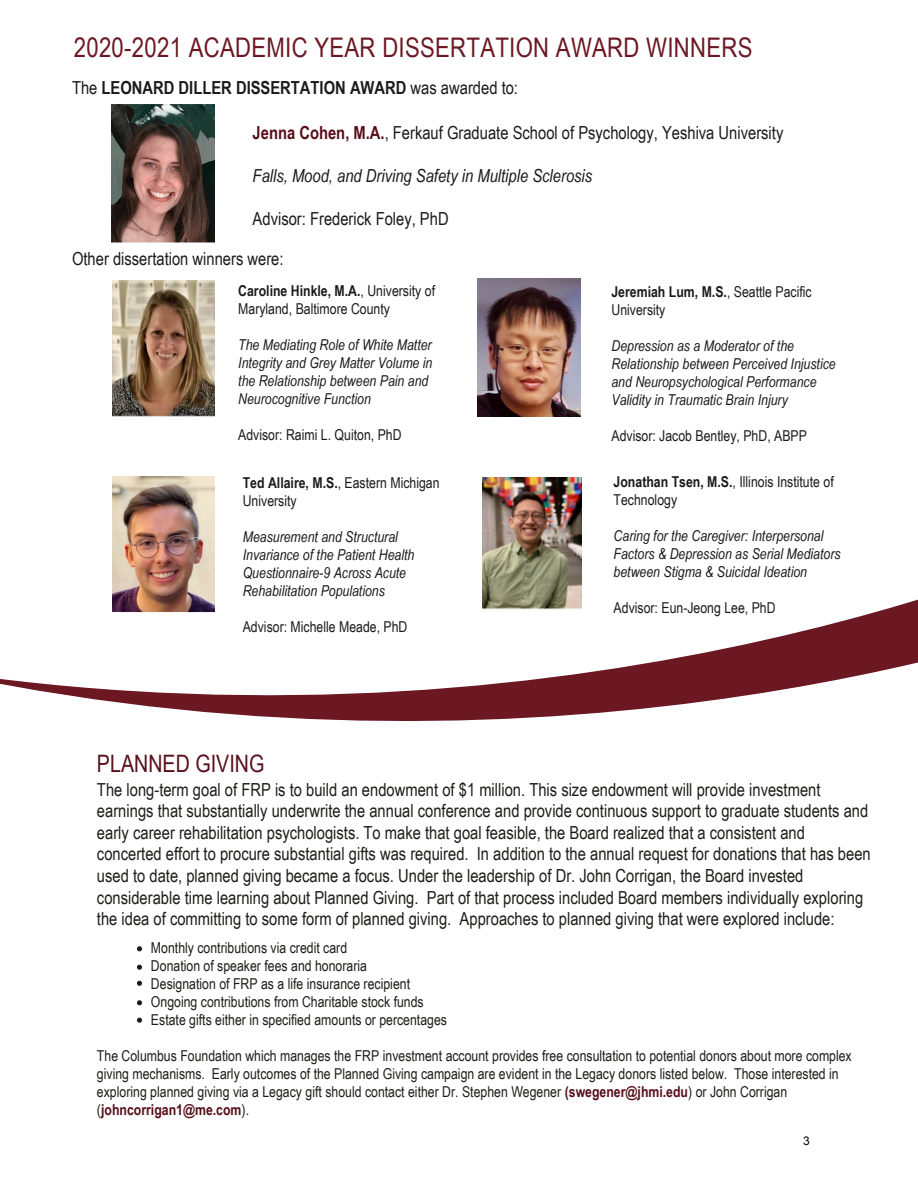
<style>
.page{position:relative;width:918px;height:1188px;background:#fff}
.page>*{position:absolute;margin:0;border:0;box-sizing:border-box;transform-origin:0 0}
.t1{font:27px "Arial Narrow";letter-spacing:.01em;color:#6c1823}
.t2{font:24px "Arial Narrow";color:#580f1b}
.t3{font:18px/21.6px "Arial Narrow";color:#1d1d1b}
.t4{font:18px/39.2px "Arial Narrow";color:#1a1b1a}
.t5{font:700 18px "Arial Narrow";color:#1a1b1a}
.t6{font:italic 18px "Arial Narrow";color:#1a1b1a}
.t7{font:15px/18px "Arial Narrow";color:#1d1d1b}
.t8{font:italic 15px/18px "Arial Narrow";color:#1a1b1a}
.t9{font:15px/18px "Arial Narrow";color:#1a1b1a}
.t10{font:12px "Arial";color:#000}
.s1{font-weight:400}
.s2{font-weight:700;color:#580f1b}
.s3{font-weight:700}
</style>
<div class="page">
<svg style="left:0;top:519px;width:918px;height:203px"></svg>
<svg style="left:137px;top:946px;width:5px;height:5px"></svg>
<svg style="left:137px;top:965px;width:5px;height:5px"></svg>
<svg style="left:137px;top:981px;width:5px;height:5px"></svg>
<svg style="left:137px;top:1000px;width:5px;height:5px"></svg>
<svg style="left:137px;top:1018px;width:5px;height:5px"></svg>
<img style="left:111px;top:104px;width:104px;height:138px">
<img style="left:113px;top:280px;width:102px;height:136px">
<img style="left:478px;top:279px;width:103px;height:137px">
<img style="left:482px;top:478px;width:99px;height:132px">
<img style="left:113px;top:477px;width:102px;height:136px">
<h1 class="t1" style="left:74px;top:28px;width:680px">2020-2021 ACADEMIC YEAR DISSERTATION AWARD WINNERS</h1>
<p class="t5" style="left:72px;top:74px;width:448px"><span class="s1">The</span> LEONARD DILLER DISSERTATION AWARD <span class="s1">was awarded to:</span></p>
<p class="t4" style="left:253px;top:113px;width:532px"><span class="s2">Jenna Cohen, M.A.</span>, Ferkauf Graduate School of Psychology, Yeshiva University</p>
<p class="t6" style="left:253px;top:163px;width:341px">Falls, Mood, and Driving Safety in Multiple Sclerosis</p>
<p class="t4" style="left:72px;top:199px;width:378px;text-indent:181px">Advisor: Frederick Foley, PhD<br>Other dissertation winners were:</p>
<p class="t9" style="left:238px;top:281px;width:198px"><span class="s3">Caroline Hinkle, M.A.</span>, University of<br>Maryland, Baltimore County</p>
<p class="t8" style="left:238px;top:335px;width:196px">The Mediating Role of White Matter<br>Integrity and Grey Matter Volume in the Relationship between Pain and<br>Neurocognitive Function</p>
<p class="t9" style="left:238px;top:425px;width:165px">Advisor: Raimi L. Quiton, PhD</p>
<p class="t9" style="left:243px;top:473px;width:198px"><span class="s3">Ted Allaire, M.S.</span>, Eastern Michigan<br>University</p>
<p class="t8" style="left:243px;top:527px;width:173px">Measurement and Structural<br>Invariance of the Patient Health<br>Questionnaire-9 Across Acute<br>Rehabilitation Populations</p>
<p class="t9" style="left:243px;top:617px;width:166px">Advisor: Michelle Meade, PhD</p>
<p class="t9" style="left:611px;top:282px;width:202px"><span class="s3">Jeremiah Lum, M.S.</span>, Seattle Pacific<br>University</p>
<p class="t8" style="left:611px;top:336px;width:226px">Depression as a Moderator of the Relationship between Perceived Injustice and Neuropsychological Performance Validity in Traumatic Brain Injury</p>
<p class="t9" style="left:611px;top:426px;width:197px">Advisor: Jacob Bentley, PhD, ABPP</p>
<p class="t9" style="left:614px;top:472px;width:222px"><span class="s3">Jonathan Tsen, M.S.</span>, Illinois Institute of<br>Technology</p>
<p class="t8" style="left:614px;top:527px;width:228px">Caring for the Caregiver: Interpersonal<br>Factors &amp; Depression as Serial Mediators between Stigma &amp; Suicidal Ideation</p>
<p class="t9" style="left:614px;top:598px;width:164px">Advisor: Eun-Jeong Lee, PhD</p>
<p class="t2" style="left:97px;top:745px;width:169px">PLANNED GIVING</p>
<p class="t3" style="left:97px;top:778px;width:775px">The long-term goal of FRP is to build an endowment of $1 million. This size endowment will provide investment earnings that substantially underwrite the annual conference and provide continuous support to graduate students and early career rehabilitation psychologists. To make that goal feasible, the Board realized that a consistent and concerted effort to procure substantial gifts was required. In addition to the annual request for donations that has been used to date, planned giving became a focus. Under the leadership of Dr. John Corrigan, the Board invested considerable time learning about Planned Giving. Part of that process included Board members individually exploring the idea of committing to some form of planned giving. Approaches to planned giving that were explored include:</p>
<p class="t7" style="left:151px;top:938px;width:298px">Monthly contributions via credit card<br>Donation of speaker fees and honoraria<br>Designation of FRP as a life insurance recipient Ongoing contributions from Charitable stock funds Estate gifts either in specified amounts or percentages</p>
<p class="t7" style="left:97px;top:1046px;width:756px">The Columbus Foundation which manages the FRP investment account provides free consultation to potential donors about more complex giving mechanisms. Early outcomes of the Planned Giving campaign are evident in the Legacy donors listed below. Those interested in exploring planned giving via a Legacy gift should contact either Dr. Stephen Wegener <span class="s2">(swegener@jhmi.edu</span>) or John Corrigan (<span class="s2">johncorrigan1@me.com</span>).</p>
<p class="t10" style="left:803px;top:1133px;width:8px">3</p>
</div>
